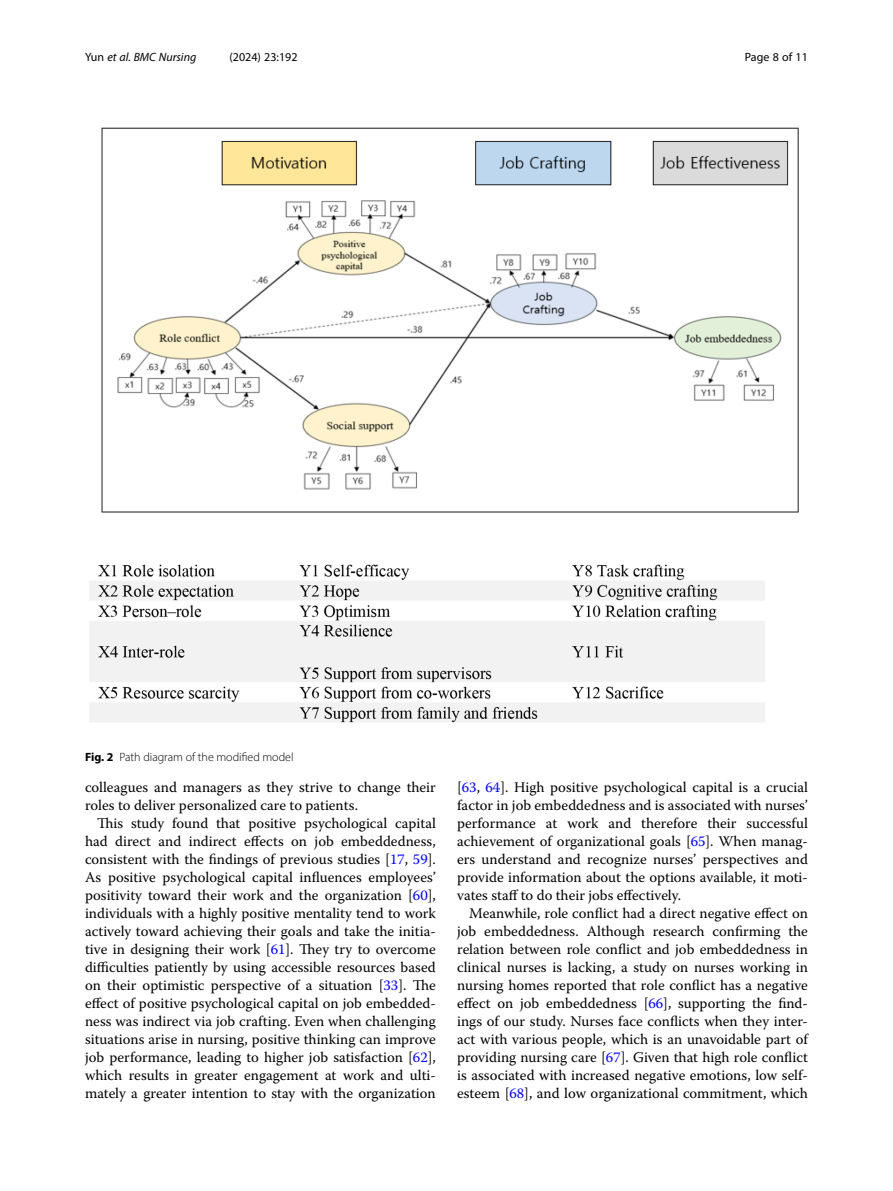
<style>
.page{position:relative;width:893px;height:1191px;background:#fff}
.page>*{position:absolute;margin:0;border:0;box-sizing:border-box;transform-origin:0 0}
.Body_Text_Indent{font:14.7px/18px "Warnock Pro";color:#000;text-align:justify}
.Figure_Caption{font:300 12px "Myriad Pro";color:#000}
.t1{font:12px "Myriad Pro";color:#000}
.t2{font:italic 12px "Myriad Pro";color:#000}
.s1{font-style:normal}
.s2{font-weight:700}
.s3{color:#00f}
</style>
<div class="page">
<img style="left:89px;top:127px;width:710px;height:596px">
<p class="t2" style="left:85px;top:50px;width:113px"><span class="s1">Yun</span> et al. BMC Nursing</p>
<p class="t1" style="left:230px;top:50px;width:70px">(2024) 23:192</p>
<p class="t1" style="left:745px;top:50px;width:65px">Page 8 of 11</p>
<p class="Figure_Caption" style="left:85px;top:749px;width:210px"><span class="s2">Fig. 2</span> Path diagram of the modified model</p>
<p class="Body_Text_Indent" style="left:85px;top:778px;width:352px">colleagues and managers as they strive to change their roles to deliver personalized care to patients.</p>
<p class="Body_Text_Indent" style="left:85px;top:814px;width:352px;text-indent:12px">This study found that positive psychological capital had direct and indirect effects on job embeddedness, consistent with the findings of previous studies [<span class="s3">17</span>, <span class="s3">59</span>].<br>As positive psychological capital influences employees’ positivity toward their work and the organization [<span class="s3">60</span>], individuals with a highly positive mentality tend to work actively toward achieving their goals and take the initia&shy;tive in designing their work [<span class="s3">61</span>]. They try to overcome difficulties patiently by using accessible resources based on their optimistic perspective of a situation [<span class="s3">33</span>]. The effect of positive psychological capital on job embedded&shy;ness was indirect via job crafting. Even when challenging situations arise in nursing, positive thinking can improve job performance, leading to higher job satisfaction [<span class="s3">62</span>], which results in greater engagement at work and ulti&shy;mately a greater intention to stay with the organization</p>
<p class="Body_Text_Indent" style="left:457px;top:778px;width:352px">[<span class="s3">63</span>, <span class="s3">64</span>]. High positive psychological capital is a crucial factor in job embeddedness and is associated with nurses’ performance at work and therefore their successful achievement of organizational goals [<span class="s3">65</span>]. When manag&shy;ers understand and recognize nurses’ perspectives and provide information about the options available, it moti&shy;vates staff to do their jobs effectively.</p>
<p class="Body_Text_Indent" style="left:457px;top:904px;width:352px;text-indent:12px">Meanwhile, role conflict had a direct negative effect on job embeddedness. Although research confirming the relation between role conflict and job embeddedness in clinical nurses is lacking, a study on nurses working in nursing homes reported that role conflict has a negative effect on job embeddedness [<span class="s3">66</span>], supporting the find&shy;ings of our study. Nurses face conflicts when they inter&shy;act with various people, which is an unavoidable part of providing nursing care [<span class="s3">67</span>]. Given that high role conflict is associated with increased negative emotions, low self&shy;esteem [<span class="s3">68</span>], and low organizational commitment, which</p>
</div>
